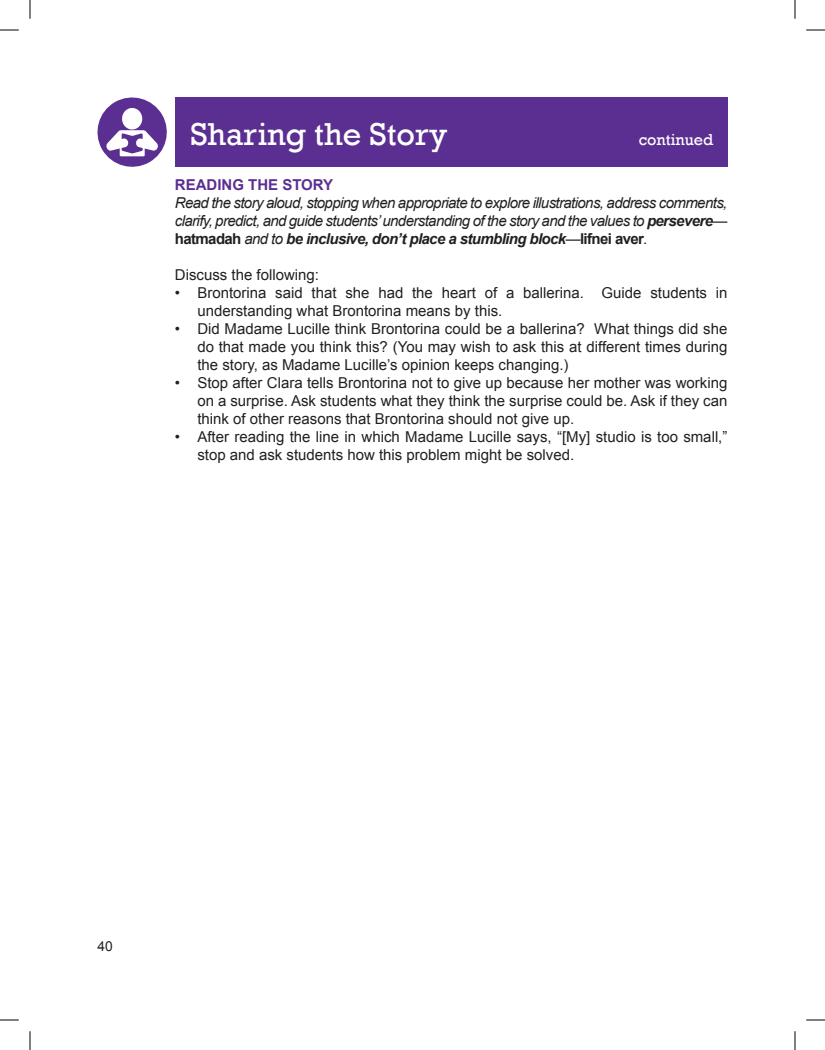
<style>
.page{position:relative;width:825px;height:1050px;background:#fff}
.page>*{position:absolute;margin:0;border:0;box-sizing:border-box;transform-origin:0 0}
.t1{font:32.5px "Rockwell";color:#fff}
.t2{font:16.25px "Rockwell";color:#fff}
.t3{font:15px/18px "Arial";color:#231f20}
.t4{font:italic 15px/18px "Arial";letter-spacing:-.04em;color:#231f20;text-align:justify}
.t5{font:700 15px "Arial";color:#5b2f91}
.t6{font:13.75px "Arial";color:#231f20}
.s1{font-weight:700}
.s2{font-weight:700;font-style:normal}
</style>
<div class="page">
<div style="left:175px;top:98px;width:553px;height:69px;background:#5b2f91"></div>
<svg style="left:97px;top:97px;width:70px;height:70px"></svg>
<svg style="left:0;top:29px;width:19px;height:2px"></svg>
<svg style="left:806px;top:29px;width:19px;height:2px"></svg>
<svg style="left:0;top:1019px;width:19px;height:2px"></svg>
<svg style="left:806px;top:1019px;width:19px;height:2px"></svg>
<svg style="left:29px;top:0;width:2px;height:19px"></svg>
<svg style="left:29px;top:1031px;width:2px;height:19px"></svg>
<svg style="left:794px;top:0;width:2px;height:19px"></svg>
<svg style="left:794px;top:1031px;width:2px;height:19px"></svg>
<h1 class="t1" style="left:190px;top:115px;width:259px">Sharing the Story</h1>
<p class="t2" style="left:639px;top:130px;width:76px">continued</p>
<p class="t5" style="left:175px;top:175px;width:160px">Reading the Story</p>
<p class="t4" style="left:175px;top:194px;width:554px">Read the story aloud, stopping when appropriate to explore illustrations, address comments, clarify, predict, and guide students’ understanding of the story and the values to <span class="s1">persevere</span>— <span class="s2">hatmadah</span> and to <span class="s1">be inclusive, don’t place a stumbling block</span>—<span class="s2">lifnei aver</span>.</p>
<p class="t3" style="left:175px;top:266px;width:146px">Discuss the following:</p>
<p class="t3" style="left:197px;top:284px;width:532px;text-indent:-22px">• Brontorina said that she had the heart of a ballerina. Guide students in understanding what Brontorina means by this.</p>
<p class="t3" style="left:197px;top:320px;width:532px;text-align:justify;text-indent:-22px">• Did Madame Lucille think Brontorina could be a ballerina? What things did she do that made you think this? (You may wish to ask this at different times during the story, as Madame Lucille’s opinion keeps changing.)</p>
<p class="t3" style="left:197px;top:374px;width:532px;text-align:justify;text-indent:-22px">• Stop after Clara tells Brontorina not to give up because her mother was working on a surprise. Ask students what they think the surprise could be. Ask if they can think of other reasons that Brontorina should not give up.</p>
<p class="t3" style="left:197px;top:428px;width:532px;text-indent:-22px">• After reading the line in which Madame Lucille says, “[My] studio is too small,” stop and ask students how this problem might be solved.</p>
<p class="t6" style="left:98px;top:937px;width:17px">40</p>
</div>
